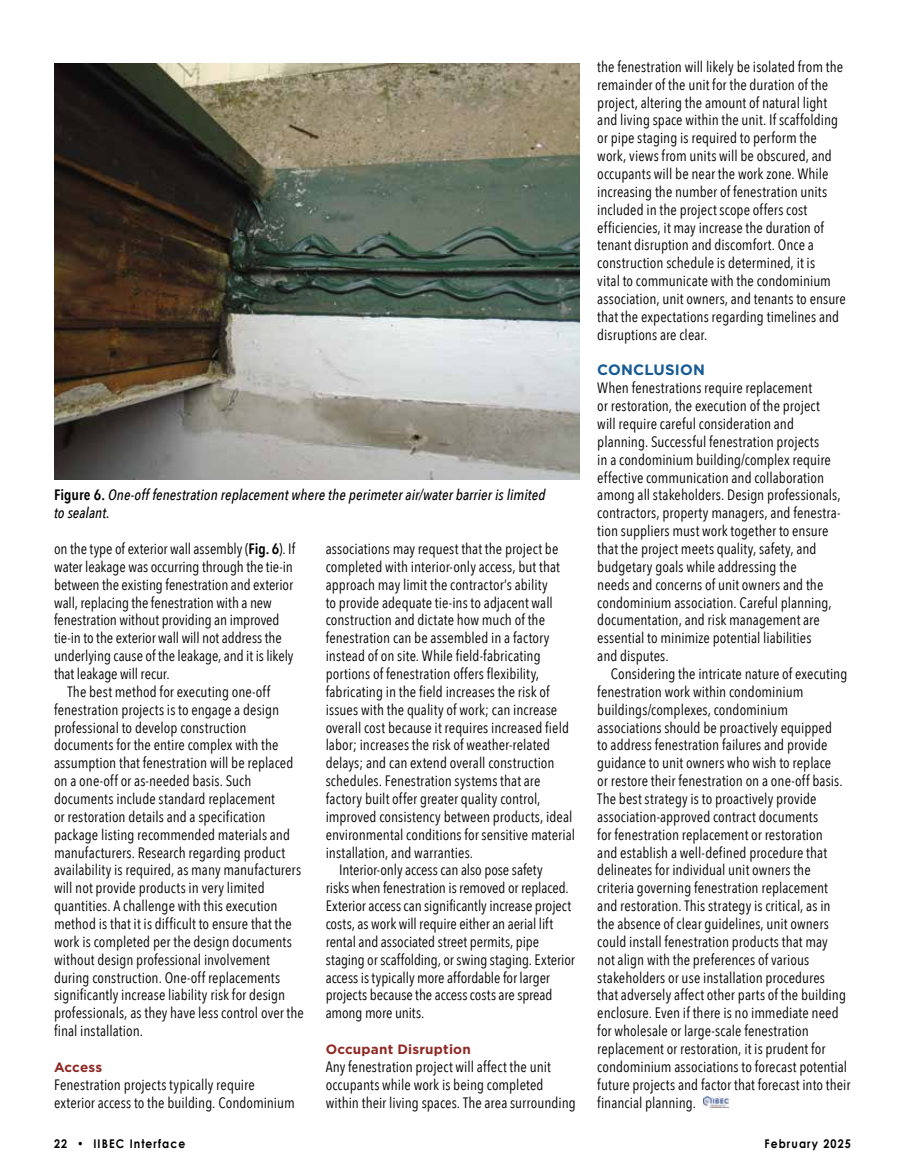
<style>
.page{position:relative;width:905px;height:1175px;background:#fff}
.page>*{position:absolute;margin:0;border:0;box-sizing:border-box;transform-origin:0 0}
.t1{font:15px/17.9px "Avenir Next Condensed";letter-spacing:.005em;color:#000}
.t2{font:italic 500 15px/17.9px "Avenir Next Condensed";letter-spacing:.005em;color:#000}
.t3{font:700 15px "Gotham";letter-spacing:.01em;color:#165b94}
.t4{font:700 13.5px "Gotham";letter-spacing:.015em;color:#8f2823}
.t5{font:700 12px "Century Gothic";letter-spacing:.1em;color:#000;scale:.9 1}
.s1{font-weight:600;font-style:normal}
.s2{font-weight:600}
</style>
<div class="page">
<img style="left:703px;top:1096px;width:25px;height:11px">
<img style="left:54px;top:63px;width:525px;height:416px">
<p class="t2" style="left:54px;top:486px;width:493px"><span class="s1">Figure 6.</span> One-off fenestration replacement where the perimeter air/water barrier is limited to sealant.</p>
<p class="t1" style="left:54px;top:539px;width:243px">on the type of exterior wall assembly (<span class="s2">Fig. 6</span>). If</p>
<p class="t1" style="left:54px;top:557px;width:240px">water leakage was occurring through the tie-in</p>
<p class="t1" style="left:54px;top:575px;width:241px">between the existing fenestration and exterior</p>
<p class="t1" style="left:54px;top:592px;width:219px">wall, replacing the fenestration with a new</p>
<p class="t1" style="left:54px;top:610px;width:227px">fenestration without providing an improved</p>
<p class="t1" style="left:54px;top:628px;width:229px">tie-in to the exterior wall will not address the</p>
<p class="t1" style="left:54px;top:646px;width:241px">underlying cause of the leakage, and it is likely</p>
<p class="t1" style="left:54px;top:664px;width:117px">that leakage will recur.</p>
<p class="t1" style="left:68px;top:682px;width:204px">The best method for executing one-off</p>
<p class="t1" style="left:54px;top:700px;width:226px">fenestration projects is to engage a design</p>
<p class="t1" style="left:54px;top:717px;width:194px">professional to develop construction</p>
<p class="t1" style="left:54px;top:735px;width:226px">documents for the entire complex with the</p>
<p class="t1" style="left:54px;top:753px;width:241px">assumption that fenestration will be replaced</p>
<p class="t1" style="left:54px;top:771px;width:199px">on a one-off or as-needed basis. Such</p>
<p class="t1" style="left:54px;top:789px;width:222px">documents include standard replacement</p>
<p class="t1" style="left:54px;top:807px;width:213px">or restoration details and a specification</p>
<p class="t1" style="left:54px;top:825px;width:237px">package listing recommended materials and</p>
<p class="t1" style="left:54px;top:842px;width:232px">manufacturers. Research regarding product</p>
<p class="t1" style="left:54px;top:860px;width:248px">availability is required, as many manufacturers</p>
<p class="t1" style="left:54px;top:878px;width:212px">will not provide products in very limited</p>
<p class="t1" style="left:54px;top:896px;width:225px">quantities. A challenge with this execution</p>
<p class="t1" style="left:54px;top:914px;width:239px">method is that it is difficult to ensure that the</p>
<p class="t1" style="left:54px;top:932px;width:239px">work is completed per the design documents</p>
<p class="t1" style="left:54px;top:949px;width:217px">without design professional involvement</p>
<p class="t1" style="left:54px;top:967px;width:228px">during construction. One-off replacements</p>
<p class="t1" style="left:54px;top:985px;width:232px">significantly increase liability risk for design</p>
<p class="t1" style="left:54px;top:1003px;width:251px">professionals, as they have less control over the</p>
<p class="t1" style="left:54px;top:1021px;width:91px">final installation.</p>
<p class="t4" style="left:54px;top:1058px;width:50px">Access</p>
<p class="t1" style="left:54px;top:1074px;width:242px">Fenestration projects typically require exterior access to the building. Condominium</p>
<p class="t1" style="left:326px;top:539px;width:234px">associations may request that the project be</p>
<p class="t1" style="left:326px;top:557px;width:236px">completed with interior-only access, but that</p>
<p class="t1" style="left:326px;top:575px;width:223px">approach may limit the contractor’s ability</p>
<p class="t1" style="left:326px;top:592px;width:229px">to provide adequate tie-ins to adjacent wall</p>
<p class="t1" style="left:326px;top:610px;width:221px">construction and dictate how much of the</p>
<p class="t1" style="left:326px;top:628px;width:225px">fenestration can be assembled in a factory</p>
<p class="t1" style="left:326px;top:646px;width:216px">instead of on site. While field-fabricating</p>
<p class="t1" style="left:326px;top:664px;width:215px">portions of fenestration offers flexibility,</p>
<p class="t1" style="left:326px;top:682px;width:225px">fabricating in the field increases the risk of</p>
<p class="t1" style="left:326px;top:700px;width:233px">issues with the quality of work; can increase</p>
<p class="t1" style="left:326px;top:717px;width:245px">overall cost because it requires increased field</p>
<p class="t1" style="left:326px;top:735px;width:226px">labor; increases the risk of weather-related</p>
<p class="t1" style="left:325px;top:753px;width:230px">delays; and can extend overall construction</p>
<p class="t1" style="left:325px;top:771px;width:216px">schedules. Fenestration systems that are</p>
<p class="t1" style="left:325px;top:789px;width:216px">factory built offer greater quality control,</p>
<p class="t1" style="left:325px;top:807px;width:248px">improved consistency between products, ideal</p>
<p class="t1" style="left:325px;top:825px;width:251px">environmental conditions for sensitive material</p>
<p class="t1" style="left:325px;top:842px;width:149px">installation, and warranties.</p>
<p class="t1" style="left:339px;top:860px;width:205px">Interior-only access can also pose safety</p>
<p class="t1" style="left:325px;top:878px;width:245px">risks when fenestration is removed or replaced.</p>
<p class="t1" style="left:325px;top:896px;width:247px">Exterior access can significantly increase project</p>
<p class="t1" style="left:325px;top:914px;width:229px">costs, as work will require either an aerial lift</p>
<p class="t1" style="left:325px;top:932px;width:215px">rental and associated street permits, pipe</p>
<p class="t1" style="left:325px;top:949px;width:251px">staging or scaffolding, or swing staging. Exterior</p>
<p class="t1" style="left:325px;top:967px;width:226px">access is typically more affordable for larger</p>
<p class="t1" style="left:325px;top:985px;width:228px">projects because the access costs are spread</p>
<p class="t1" style="left:325px;top:1003px;width:100px">among more units.</p>
<p class="t4" style="left:326px;top:1040px;width:147px">Occupant Disruption</p>
<p class="t1" style="left:326px;top:1057px;width:252px">Any fenestration project will affect the unit occupants while work is being completed within their living spaces. The area surrounding</p>
<p class="t1" style="left:597px;top:57px;width:250px">the fenestration will likely be isolated from the remainder of the unit for the duration of the project, altering the amount of natural light and living space within the unit. If scaffolding or pipe staging is required to perform the work, views from units will be obscured, and occupants will be near the work zone. While increasing the number of fenestration units included in the project scope offers cost efficiencies, it may increase the duration of tenant disruption and discomfort. Once a construction schedule is determined, it is<br>vital to communicate with the condominium association, unit owners, and tenants to ensure that the expectations regarding timelines and disruptions are clear.</p>
<p class="t3" style="left:597px;top:360px;width:109px">CONCLUSION</p>
<p class="t1" style="left:597px;top:378px;width:245px">When fenestrations require replacement<br>or restoration, the execution of the project will require careful consideration and planning. Successful fenestration projects<br>in a condominium building/complex require effective communication and collaboration among all stakeholders. Design professionals, contractors, property managers, and fenestra&shy;tion suppliers must work together to ensure that the project meets quality, safety, and budgetary goals while addressing the<br>needs and concerns of unit owners and the condominium association. Careful planning, documentation, and risk management are essential to minimize potential liabilities<br>and disputes.</p>
<p class="t1" style="left:597px;top:664px;width:255px;text-indent:14px">Considering the intricate nature of executing fenestration work within condominium buildings/complexes, condominium associations should be proactively equipped<br>to address fenestration failures and provide guidance to unit owners who wish to replace<br>or restore their fenestration on a one-off basis.<br>The best strategy is to proactively provide association-approved contract documents<br>for fenestration replacement or restoration<br>and establish a well-defined procedure that delineates for individual unit owners the criteria governing fenestration replacement and restoration. This strategy is critical, as in the absence of clear guidelines, unit owners could install fenestration products that may<br>not align with the preferences of various stakeholders or use installation procedures<br>that adversely affect other parts of the building enclosure. Even if there is no immediate need for wholesale or large-scale fenestration replacement or restoration, it is prudent for condominium associations to forecast potential future projects and factor that forecast into their financial planning.</p>
<p class="t5" style="left:54px;top:1136px;width:147px">22 • IIBEC Interface</p>
<p class="t5" style="left:764px;top:1136px;width:98px">February 2025</p>
</div>
